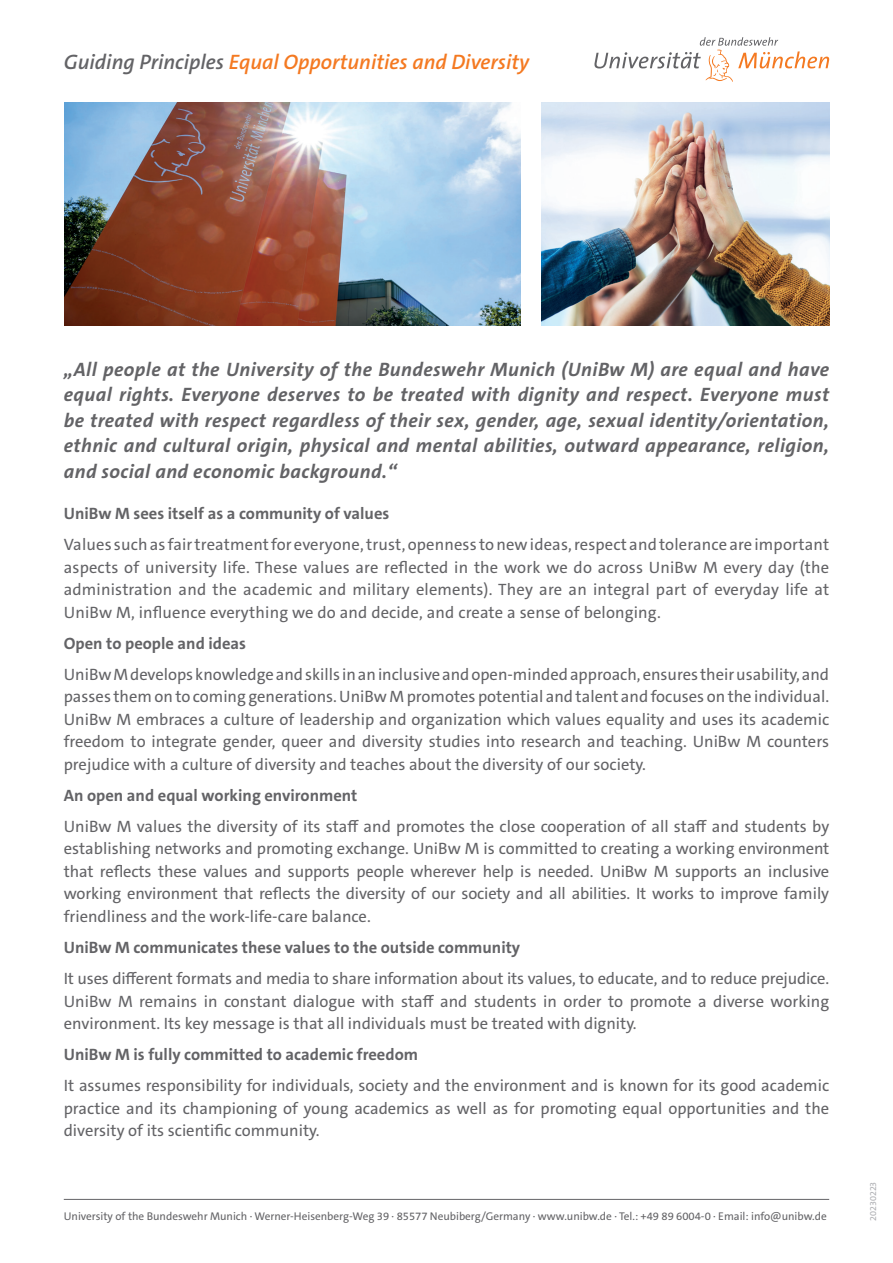
<style>
.page{position:relative;width:893px;height:1263px;background:#fff}
.page>*{position:absolute;margin:0;border:0;box-sizing:border-box;transform-origin:0 0}
.t1{font:italic 600 21px "The Sans C5";color:#f47921}
.Fließtext{font:italic 700 19.5px/25.5px "The Sans C5";letter-spacing:.02em;color:#636366;text-align:justify}
.Fließtext-2{font:16.5px/22.5px "The Sans C5";color:#636366;text-align:justify}
.Fließtext-3{font:700 16.5px "The Sans C5";color:#636366}
.t2{font:11.25px "The Sans C5";color:#636366}
.t3{font:9px "The Sans C5";color:#adaeb2}
.s1{color:#636366}
</style>
<div class="page">
<svg style="left:594px;top:37px;width:235px;height:45px"></svg>
<hr style="left:64px;top:1199px;width:765px;height:1px;background:#636366">
<img style="left:64px;top:102px;width:456px;height:224px">
<img style="left:542px;top:102px;width:287px;height:224px">
<p class="t1" style="left:64px;top:48px;width:467px"><span class="s1">Guiding Principles</span> Equal Opportunities and Diversity</p>
<p class="Fließtext" style="left:64px;top:357px;width:767px">„All people at the University of the Bundeswehr Munich (UniBw M) are equal and have equal rights. Everyone deserves to be treated with dignity and respect. Everyone must be treated with respect regardless of their sex, gender, age, sexual identity/orientation, ethnic and cultural origin, physical and mental abilities, outward appearance, religion, and social and economic background.“</p>
<p class="Fließtext-3" style="left:64px;top:503px;width:327px">UniBw M sees itself as a community of values</p>
<p class="Fließtext-2" style="left:64px;top:534px;width:767px">Values such as fair treatment for everyone, trust, openness to new ideas, respect and tolerance are important aspects of university life. These values are reflected in the work we do across UniBw M every day (the administration and the academic and military elements). They are an integral part of everyday life at UniBw M, influence everything we do and decide, and create a sense of belonging.</p>
<p class="Fließtext-3" style="left:64px;top:633px;width:184px">Open to people and ideas</p>
<p class="Fließtext-2" style="left:64px;top:663px;width:767px">UniBw M develops knowledge and skills in an inclusive and open-minded approach, ensures their usability, and passes them on to coming generations. UniBw M promotes potential and talent and focuses on the individual.<br>UniBw M embraces a culture of leadership and organization which values equality and uses its academic freedom to integrate gender, queer and diversity studies into research and teaching. UniBw M counters prejudice with a culture of diversity and teaches about the diversity of our society.</p>
<p class="Fließtext-3" style="left:64px;top:785px;width:295px">An open and equal working environment</p>
<p class="Fließtext-2" style="left:64px;top:815px;width:767px">UniBw M values the diversity of its staff and promotes the close cooperation of all staff and students by establishing networks and promoting exchange. UniBw M is committed to creating a working environment that reflects these values and supports people wherever help is needed. UniBw M supports an inclusive working environment that reflects the diversity of our society and all abilities. It works to improve family friendliness and the work-life-care balance.</p>
<p class="Fließtext-3" style="left:64px;top:937px;width:458px">UniBw M communicates these values to the outside community</p>
<p class="Fließtext-2" style="left:64px;top:967px;width:767px">It uses different formats and media to share information about its values, to educate, and to reduce prejudice.<br>UniBw M remains in constant dialogue with staff and students in order to promote a diverse working environment. Its key message is that all individuals must be treated with dignity.</p>
<p class="Fließtext-3" style="left:64px;top:1044px;width:356px">UniBw M is fully committed to academic freedom</p>
<p class="Fließtext-2" style="left:64px;top:1074px;width:767px">It assumes responsibility for individuals, society and the environment and is known for its good academic practice and its championing of young academics as well as for promoting equal opportunities and the diversity of its scientific community.</p>
<p class="t2" style="left:64px;top:1209px;width:764px">University of the Bundeswehr Munich · Werner-Heisenberg-Weg 39 · 85577 Neubiberg/Germany · www.unibw.de · Tel.: +49 89 6004-0 · Email: info@unibw.de</p>
<p class="t3" style="left:867px;top:1221px;width:41px;rotate:-90deg">20230223</p>
</div>
